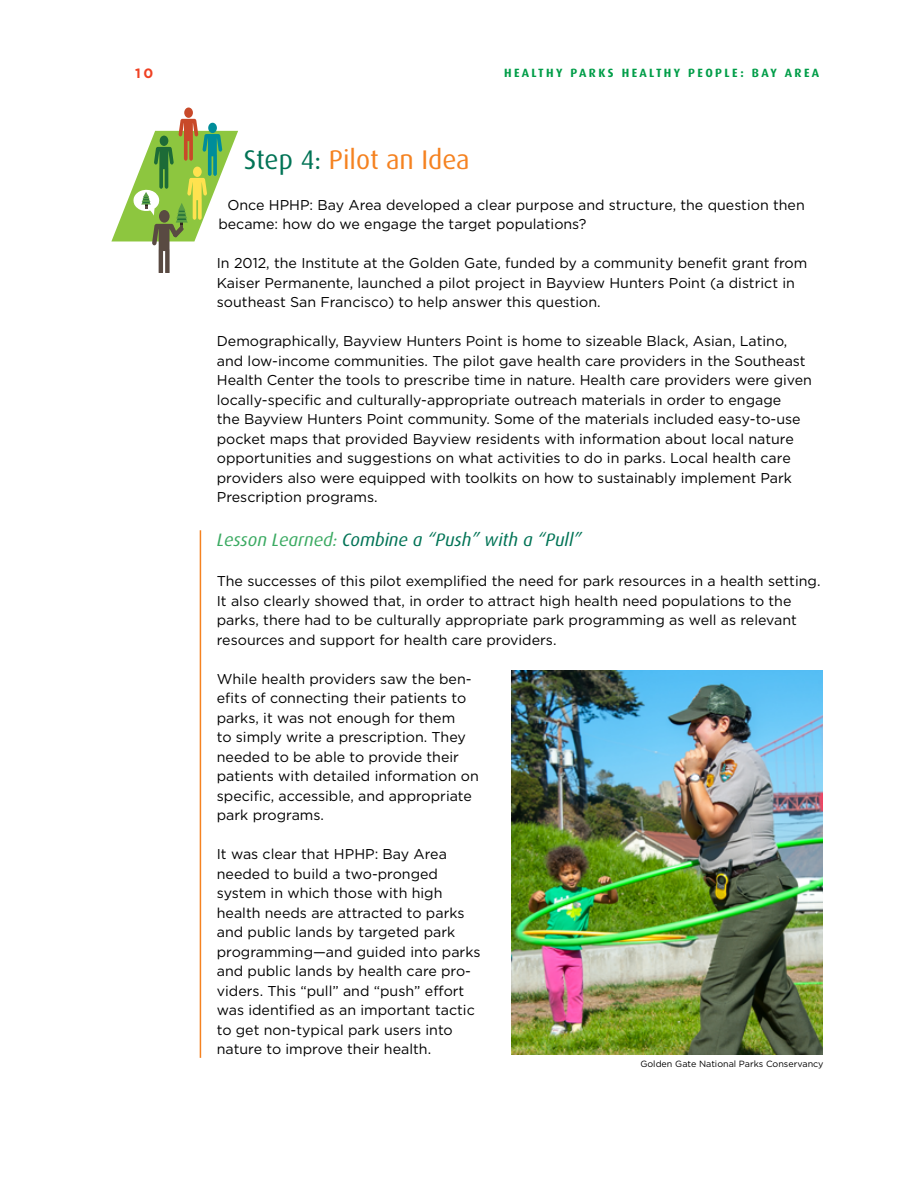
<style>
.page{position:relative;width:918px;height:1188px;background:#fff}
.page>*{position:absolute;margin:0;border:0;box-sizing:border-box;transform-origin:0 0}
.t1{font:27px "Dax";color:#f58220}
.t2{font:italic 18px "Dax";color:#007355}
.t3{font:14.25px/19.5px "Gotham";color:#000}
.t4{font:700 13.5px "Gotham";color:#ef4123}
.t5{font:700 12px "Dax";letter-spacing:.2em;color:#009d48}
.t6{font:9px "Gotham";color:#000}
.s1{color:#007355}
.s2{color:#3baa62}
</style>
<div class="page">
<hr style="left:200px;top:530px;width:1px;height:528px;background:#f58220">
<img style="left:512px;top:671px;width:311px;height:384px">
<div style="left:184px;top:108px;width:9px;height:10px;background:#c84929;border-radius:50%"></div>
<svg style="left:111px;top:119px;width:127px;height:153px"></svg>
<p class="t4" style="left:135px;top:65px;width:20px">10</p>
<p class="t5" style="left:504px;top:66px;width:317px">HEALTHY PARKS HEALTHY PEOPLE: BAY AREA</p>
<h1 class="t1" style="left:244px;top:145px;width:227px"><span class="s1">Step 4:</span> Pilot an Idea</h1>
<p class="t3" style="left:218px;top:195px;width:588px;text-indent:9px">Once HPHP: Bay Area developed a clear purpose and structure, the question then became: how do we engage the target populations?</p>
<p class="t3" style="left:217px;top:253px;width:592px">In 2012, the Institute at the Golden Gate, funded by a community benefit grant from<br>Kaiser Permanente, launched a pilot project in Bayview Hunters Point (a district in southeast San Francisco) to help answer this question.</p>
<p class="t3" style="left:217px;top:331px;width:597px">Demographically, Bayview Hunters Point is home to sizeable Black, Asian, Latino, and low-income communities. The pilot gave health care providers in the Southeast Health Center the tools to prescribe time in nature. Health care providers were given locally-specific and culturally-appropriate outreach materials in order to engage<br>the Bayview Hunters Point community. Some of the materials included easy-to-use pocket maps that provided Bayview residents with information about local nature opportunities and suggestions on what activities to do in parks. Local health care providers also were equipped with toolkits on how to sustainably implement Park Prescription programs.</p>
<p class="t2" style="left:217px;top:530px;width:366px"><span class="s2">Lesson Learned:</span> Combine a “Push” with a “Pull”</p>
<p class="t3" style="left:217px;top:571px;width:605px">The successes of this pilot exemplified the need for park resources in a health setting.<br>It also clearly showed that, in order to attract high health need populations to the parks, there had to be culturally appropriate park programming as well as relevant resources and support for health care providers.</p>
<p class="t3" style="left:217px;top:669px;width:263px">While health providers saw the ben&shy;efits of connecting their patients to parks, it was not enough for them<br>to simply write a prescription. They needed to be able to provide their patients with detailed information on specific, accessible, and appropriate park programs.</p>
<p class="t3" style="left:217px;top:844px;width:265px">It was clear that HPHP: Bay Area needed to build a two-pronged system in which those with high health needs are attracted to parks and public lands by targeted park programming—and guided into parks and public lands by health care pro&shy;viders. This “pull” and “push” effort was identified as an important tactic to get non-typical park users into nature to improve their health.</p>
<p class="t6" style="left:640px;top:1058px;width:185px">Golden Gate National Parks Conservancy</p>
</div>
